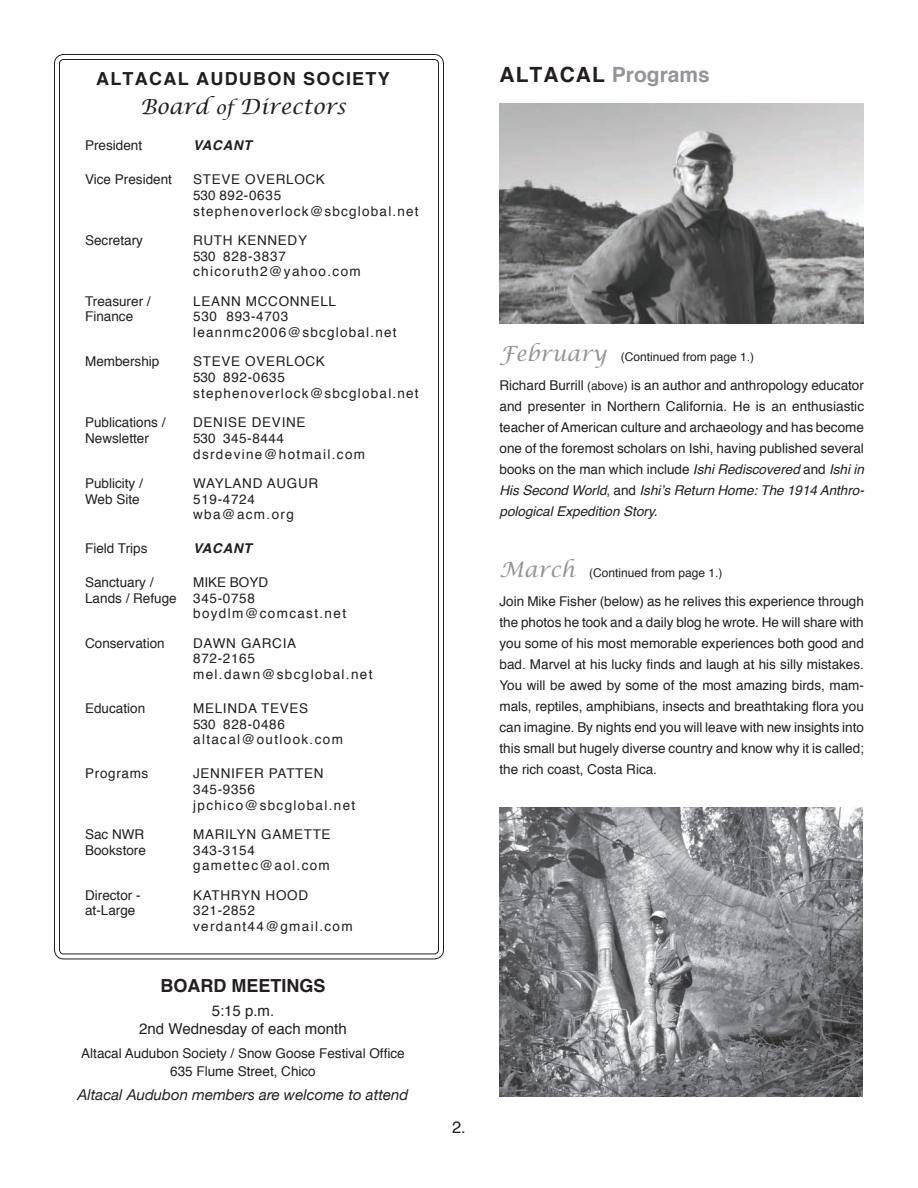
<style>
.page{position:relative;width:918px;height:1188px;background:#fff}
.page>*{position:absolute;margin:0;border:0;box-sizing:border-box;transform-origin:0 0}
.t1{font:italic 21px "Lucida Calligraphy";color:#231f20}
.t2{font:700 21px "Helvetica";color:#939598}
.t3{font:700 18px "Helvetica";letter-spacing:.07em;color:#231f20}
.t4{font:700 18px "Helvetica";color:#231f20}
.t5{font:16.5px "Helvetica";color:#231f20}
.t6{font:italic 15px "Helvetica Neue";color:#231f20}
.t7{font:15px/17.2px "Helvetica";color:#231f20;text-align:center}
.t8{font:13.5px/21px "Helvetica";letter-spacing:.05em;color:#231f20}
.t9{font:13.5px/17.2px "Helvetica";color:#231f20;text-align:center}
.t10{font:13.5px/15.8px "Helvetica";letter-spacing:.1em;color:#231f20}
.t11{font:13.5px/15.8px "Helvetica";letter-spacing:.09em;color:#231f20}
.t12{font:italic 700 13.5px "Helvetica";letter-spacing:.05em;color:#231f20}
.t13{font:12px "Helvetica";color:#231f20}
.s1{font-size:18px}
.s2{color:#231f20}
.s3{font-family:"Lucida Calligraphy";font-style:italic;font-size:21px;color:#939598}
.s4{font-size:12px}
.s5{font-style:italic}
</style>
<div class="page">
<svg style="left:54px;top:54px;width:390px;height:905px"></svg>
<svg style="left:59px;top:58px;width:380px;height:896px"></svg>
<img style="left:500px;top:808px;width:362px;height:288px">
<img style="left:500px;top:104px;width:364px;height:220px">
<h2 class="t3" style="left:96px;top:64px;width:295px">ALTACAL AUDUBON SOCIETY</h2>
<h1 class="t1" style="left:140px;top:93px;width:208px">Board <span class="s1">of</span> Directors</h1>
<p class="t9" style="left:85px;top:137px;width:59px">President</p>
<p class="t12" style="left:193px;top:134px;width:60px">VACANT</p>
<p class="t9" style="left:85px;top:171px;width:88px">Vice President</p>
<p class="t11" style="left:193px;top:172px;width:227px">STEVE OVERLOCK<br>530 892-0635 stephenoverlock@sbcglobal.net</p>
<p class="t9" style="left:85px;top:232px;width:59px">Secretary</p>
<p class="t8" style="left:193px;top:233px;width:169px;line-height:15.8px">RUTH KENNEDY<br>530 828-3837 chicoruth2@yahoo.com</p>
<p class="t9" style="left:85px;top:293px;width:67px">Treasurer /</p>
<p class="t8" style="left:193px;top:291px;width:144px">LEANN MCCONNELL</p>
<p class="t9" style="left:85px;top:308px;width:50px">Finance</p>
<p class="t11" style="left:193px;top:309px;width:205px">530 893-4703 leannmc2006@sbcglobal.net</p>
<p class="t9" style="left:85px;top:353px;width:76px">Membership</p>
<p class="t11" style="left:193px;top:354px;width:227px">STEVE OVERLOCK<br>530 892-0635 stephenoverlock@sbcglobal.net</p>
<p class="t9" style="left:85px;top:414px;width:82px">Publications /</p>
<p class="t8" style="left:193px;top:412px;width:114px">DENISE DEVINE</p>
<p class="t9" style="left:85px;top:430px;width:65px">Newsletter</p>
<p class="t10" style="left:193px;top:431px;width:173px">530 345-8444 dsrdevine@hotmail.com</p>
<p class="t9" style="left:85px;top:475px;width:59px">Publicity /</p>
<p class="t8" style="left:193px;top:473px;width:127px">WAYLAND AUGUR</p>
<p class="t8" style="left:85px;top:489px;width:56px">Web Site</p>
<p class="t10" style="left:193px;top:491px;width:102px">519-4724 wba@acm.org</p>
<p class="t9" style="left:85px;top:540px;width:64px">Field Trips</p>
<p class="t12" style="left:193px;top:537px;width:60px">VACANT</p>
<p class="t9" style="left:85px;top:574px;width:70px">Sanctuary /</p>
<p class="t9" style="left:193px;top:574px;width:77px">MIKE BOYD</p>
<p class="t9" style="left:85px;top:590px;width:171px">Lands / Refuge 345-0758</p>
<p class="t10" style="left:193px;top:606px;width:154px">boydlm@comcast.net</p>
<p class="t9" style="left:85px;top:635px;width:81px">Conservation</p>
<p class="t10" style="left:193px;top:635px;width:181px">DAWN GARCIA<br>872-2165 mel.dawn@sbcglobal.net</p>
<p class="t9" style="left:85px;top:700px;width:62px">Education</p>
<p class="t8" style="left:193px;top:701px;width:151px;line-height:15.8px">MELINDA TEVES<br>530 828-0486 altacal@outlook.com</p>
<p class="t8" style="left:85px;top:763px;width:65px">Programs</p>
<p class="t8" style="left:193px;top:766px;width:164px;line-height:15.8px">JENNIFER PATTEN<br>345-9356 jpchico@sbcglobal.net</p>
<p class="t8" style="left:85px;top:824px;width:61px">Sac NWR</p>
<p class="t8" style="left:193px;top:824px;width:139px">MARILYN GAMETTE</p>
<p class="t9" style="left:85px;top:842px;width:62px">Bookstore</p>
<p class="t10" style="left:193px;top:842px;width:138px">343-3154 gamettec@aol.com</p>
<p class="t9" style="left:85px;top:887px;width:57px">Director -</p>
<p class="t8" style="left:193px;top:885px;width:116px">KATHRYN HOOD</p>
<p class="t8" style="left:85px;top:900px;width:52px">at-Large</p>
<p class="t10" style="left:193px;top:903px;width:161px">321-2852 verdant44@gmail.com</p>
<h2 class="t4" style="left:160px;top:971px;width:167px">BOARD MEETINGS</h2>
<p class="t7" style="left:139px;top:1003px;width:209px">5:15 p.m.<br>2nd Wednesday of each month</p>
<p class="t9" style="left:81px;top:1046px;width:325px">Altacal Audubon Society / Snow Goose Festival Office<br>635 Flume Street, Chico</p>
<p class="t6" style="left:78px;top:1086px;width:332px">Altacal Audubon members are welcome to attend</p>
<p class="t5" style="left:452px;top:1114px;width:15px">2.</p>
<h1 class="t2" style="left:500px;top:58px;width:212px"><span class="s2">ALTACAL</span> Programs</h1>
<p class="t13" style="left:500px;top:348px;width:256px"><span class="s3">February</span> (Continued from page 1.)</p>
<p class="t8" style="left:499px;top:375px;width:366px;text-align:justify">Richard Burrill <span class="s4">(above)</span> is an author and anthropology educator and presenter in Northern California. He is an enthusiastic teacher of American culture and archaeology and has become one of the foremost scholars on Ishi, having published several books on the man which include <span class="s5">Ishi Rediscovered</span> and <span class="s5">Ishi in His Second World</span>, and <span class="s5">Ishi’s Return Home: The 1914 Anthro&shy;pological Expedition Story.</span></p>
<p class="t13" style="left:500px;top:564px;width:224px"><span class="s3">March</span> (Continued from page 1.)</p>
<p class="t8" style="left:500px;top:591px;width:366px;text-align:justify">Join Mike Fisher (below) as he relives this experience through the photos he took and a daily blog he wrote. He will share with you some of his most memorable experiences both good and bad. Marvel at his lucky finds and laugh at his silly mistakes.<br>You will be awed by some of the most amazing birds, mam&shy;mals, reptiles, amphibians, insects and breathtaking flora you can imagine. By nights end you will leave with new insights into this small but hugely diverse country and know why it is called; the rich coast, Costa Rica.</p>
</div>
